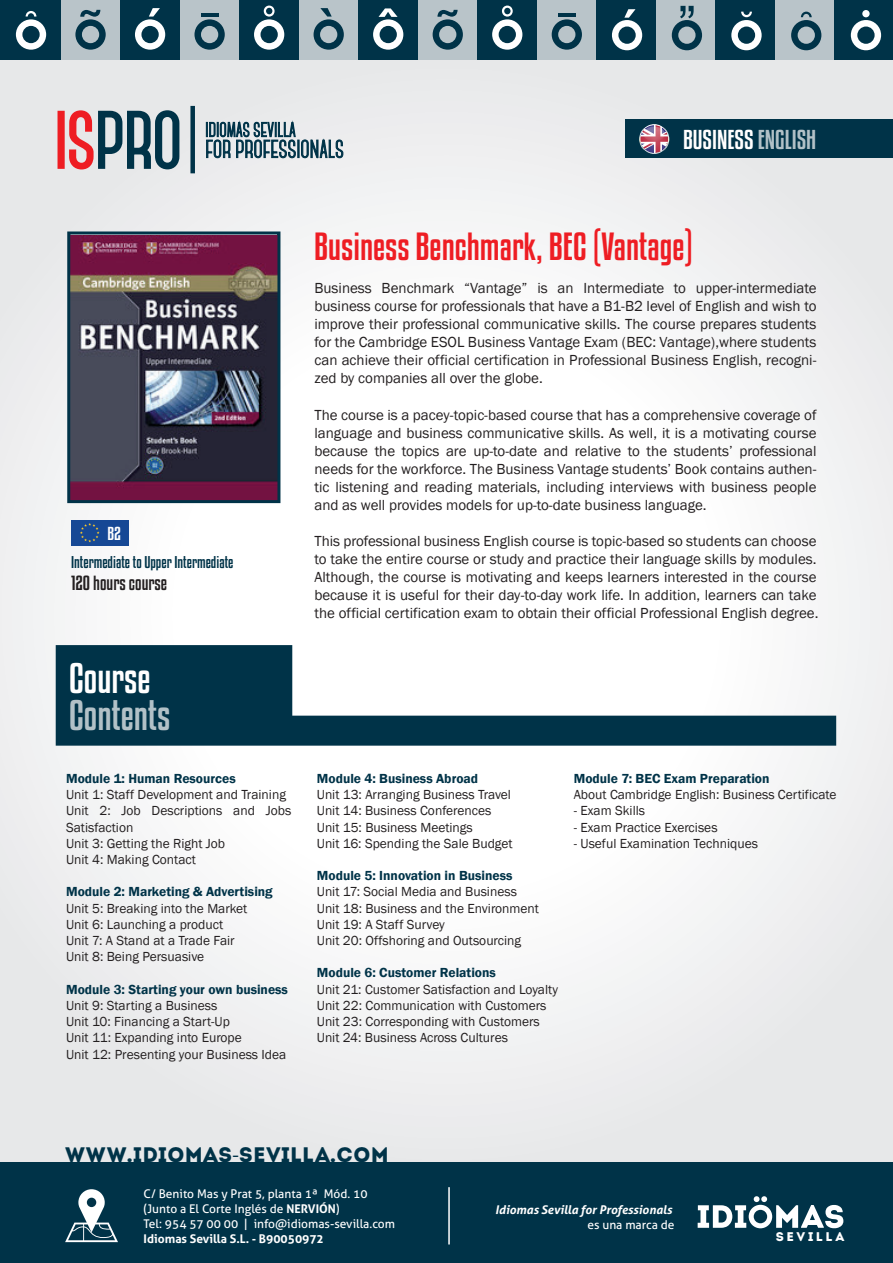
<style>
.page{position:relative;width:893px;height:1263px;background:#fff}
.page>*{position:absolute;margin:0;border:0;box-sizing:border-box;transform-origin:0 0}
.t1{font:37.5px "Kenyan Coffee Rg";color:rgb(255 255 255/.7)}
.t2{font:37.5px "Kenyan Coffee Rg";color:#fff}
.t3{font:34.5px "Kenyan Coffee Rg";color:#ee1d23}
.t4{font:24px "Kenyan Coffee Rg";color:#fff}
.t5{font:21px "Intro";letter-spacing:.015em;color:#003348}
.t6{font:18px "Kenyan Coffee Rg";color:#231f20}
.t7{font:16.5px "Kenyan Coffee Rg";color:#fff}
.t8{font:15px/18px "Franklin Gothic";color:#231f20;text-align:justify}
.t9{font:15px "Kenyan Coffee Rg";color:#003348}
.t10{font:13.5px/16.2px "Franklin Gothic";color:#231f20}
.t11{font:600 13.5px "Franklin Gothic";color:#003348}
.t12{font:12.6px "Intro";letter-spacing:.21em;color:#fff}
.t13{font:12px/15px "Aller";color:#fff}
.t14{font:italic 700 12px "Aller";color:#fff}
.t15{font:700 12px "Aller";color:#fff}
.s1{color:rgb(255 255 255/.7)}
.s2{font-family:"Myriad Pro"}
.s3{font-weight:700}
</style>
<div class="page">
<div style="left:0;top:0;width:893px;height:1239px;background:linear-gradient(to right,#f3f3f4,#f4f4f5)"></div>
<div style="left:239px;top:0;width:60px;height:60px;background:#003348"></div>
<div style="left:299px;top:0;width:59px;height:60px;background:#b9c4c9"></div>
<div style="left:358px;top:0;width:60px;height:60px;background:#003348"></div>
<svg style="left:373px;top:8px;width:30px;height:42px"></svg>
<div style="left:418px;top:0;width:59px;height:60px;background:#b9c4c9"></div>
<svg style="left:433px;top:10px;width:30px;height:40px"></svg>
<div style="left:477px;top:0;width:60px;height:60px;background:#003348"></div>
<svg style="left:492px;top:6px;width:30px;height:44px"></svg>
<div style="left:537px;top:0;width:60px;height:60px;background:#b9c4c9"></div>
<svg style="left:552px;top:19px;width:30px;height:31px"></svg>
<hr style="left:558px;top:13px;width:17px;height:3px;background:#003348">
<div style="left:597px;top:0;width:59px;height:60px;background:#003348"></div>
<div style="left:656px;top:0;width:60px;height:60px;background:#b9c4c9"></div>
<div style="left:716px;top:0;width:59px;height:60px;background:#003348"></div>
<div style="left:775px;top:0;width:60px;height:60px;background:#b9c4c9"></div>
<div style="left:835px;top:0;width:58px;height:60px;background:#003348"></div>
<svg style="left:731px;top:12px;width:31px;height:38px"></svg>
<svg style="left:612px;top:9px;width:30px;height:41px"></svg>
<svg style="left:672px;top:6px;width:30px;height:44px"></svg>
<svg style="left:791px;top:12px;width:30px;height:38px"></svg>
<svg style="left:851px;top:20px;width:30px;height:30px"></svg>
<div style="left:862px;top:10px;width:8px;height:7px;background:#fff;border-radius:50%"></div>
<svg style="left:314px;top:8px;width:30px;height:42px"></svg>
<div style="left:0;top:0;width:61px;height:60px;background:#003348"></div>
<div style="left:61px;top:0;width:59px;height:60px;background:#b9c4c9"></div>
<div style="left:120px;top:0;width:60px;height:60px;background:#003348"></div>
<svg style="left:75px;top:10px;width:31px;height:40px"></svg>
<div style="left:180px;top:0;width:59px;height:60px;background:#b9c4c9"></div>
<svg style="left:194px;top:19px;width:31px;height:31px"></svg>
<svg style="left:254px;top:6px;width:30px;height:44px"></svg>
<hr style="left:201px;top:13px;width:17px;height:3px;background:#003348">
<svg style="left:135px;top:8px;width:30px;height:42px"></svg>
<svg style="left:16px;top:11px;width:30px;height:39px"></svg>
<div style="left:0;top:1162px;width:893px;height:101px;background:#003348"></div>
<div style="left:71px;top:520px;width:57px;height:25px;background:#164895"></div>
<svg style="left:80px;top:523px;width:19px;height:19px"></svg>
<svg style="left:56px;top:645px;width:780px;height:101px"></svg>
<svg style="left:58px;top:111px;width:7px;height:58px"></svg>
<svg style="left:68px;top:109px;width:113px;height:62px;background:#918d96"></svg>
<div style="left:190px;top:106px;width:5px;height:67px;background:#003348"></div>
<svg style="left:206px;top:114px;width:138px;height:47px;background:#a0b0b8"></svg>
<svg style="left:65px;top:1189px;width:53px;height:53px"></svg>
<svg style="left:698px;top:1196px;width:145px;height:32px"></svg>
<hr style="left:448px;top:1187px;width:2px;height:57px;background:#fff">
<img style="left:71px;top:235px;width:205px;height:264px">
<div style="left:67px;top:231px;width:213px;height:272px;border:3px solid #003348"></div>
<div style="left:625px;top:120px;width:268px;height:38px;background:#003348"></div>
<svg style="left:639px;top:124px;width:31px;height:30px"></svg>
<h3 class="t4" style="left:683px;top:125px;width:135px">BUSINESS <span class="s1">ENGLISH</span></h3>
<p class="t7" style="left:107px;top:523px;width:15px">B2</p>
<p class="t9" style="left:71px;top:553px;width:164px">Intermediate to Upper Intermediate</p>
<p class="t6" style="left:71px;top:572px;width:98px">120 hours course</p>
<h1 class="t2" style="left:69px;top:655px;width:83px">Course</h1>
<h1 class="t1" style="left:69px;top:693px;width:103px">Contents</h1>
<p class="t11" style="left:66px;top:770px;width:171px">Module 1: Human Resources</p>
<p class="t10" style="left:66px;top:787px;width:227px">Unit 1: Staff Development and Training<br>Unit 2: Job Descriptions and Jobs<br>Satisfaction<br>Unit 3: Getting the Right Job<br>Unit 4: Making Contact</p>
<p class="t11" style="left:66px;top:884px;width:208px">Module 2: Marketing &amp; Advertising</p>
<p class="t10" style="left:66px;top:900px;width:183px">Unit 5: Breaking into the Market<br>Unit 6: Launching a product<br>Unit 7: A Stand at a Trade Fair<br>Unit 8: Being Persuasive</p>
<p class="t11" style="left:66px;top:981px;width:223px">Module 3: Starting your own business</p>
<p class="t10" style="left:66px;top:997px;width:222px">Unit 9: Starting a Business<br>Unit 10: Financing a Start-Up<br>Unit 11: Expanding into Europe<br>Unit 12: Presenting your Business Idea</p>
<h2 class="t3" style="left:314px;top:226px;width:381px">Business Benchmark, BEC (Vantage)</h2>
<p class="t8" style="left:314px;top:280px;width:504px">Business Benchmark “Vantage” is an Intermediate to upper-intermediate business course for professionals that have a B1-B2 level of English and wish to improve their professional communicative skills. The course prepares students for the Cambridge ESOL Business Vantage Exam (BEC: Vantage),where students can achieve their official certification in Professional Business English, recogni&shy;zed by companies all over the globe.</p>
<p class="t8" style="left:314px;top:406px;width:504px">The course is a pacey-topic-based course that has a comprehensive coverage of language and business communicative skills. As well, it is a motivating course because the topics are up-to-date and relative to the students’ professional needs for the workforce. The Business Vantage students’ Book contains authen&shy;tic listening and reading materials, including interviews with business people and as well provides models for up-to-date business language.</p>
<p class="t8" style="left:314px;top:532px;width:506px;text-align:left">This professional business English course is topic-based so students can choose to take the entire course or study and practice their language skills by modules.<br>Although, the course is motivating and keeps learners interested in the course because it is useful for their day-to-day work life. In addition, learners can take the official certification exam to obtain their official Professional English degree.</p>
<p class="t11" style="left:317px;top:770px;width:163px">Module 4: Business Abroad</p>
<p class="t10" style="left:317px;top:787px;width:197px">Unit 13: Arranging Business Travel<br>Unit 14: Business Conferences<br>Unit 15: Business Meetings<br>Unit 16: Spending the Sale Budget</p>
<p class="t11" style="left:317px;top:867px;width:197px">Module 5: Innovation in Business</p>
<p class="t10" style="left:317px;top:884px;width:224px">Unit 17: Social Media and Business<br>Unit 18: Business and the Environment<br>Unit 19: A Staff Survey<br>Unit 20: Offshoring and Outsourcing</p>
<p class="t11" style="left:317px;top:965px;width:181px">Module 6: Customer Relations</p>
<p class="t10" style="left:317px;top:981px;width:243px">Unit 21: Customer Satisfaction and Loyalty Unit 22: Communication with Customers Unit 23: Corresponding with Customers Unit 24: Business Across Cultures</p>
<p class="t11" style="left:574px;top:770px;width:197px">Module 7: BEC Exam Preparation</p>
<p class="t10" style="left:574px;top:787px;width:264px">About Cambridge English: Business Certificate</p>
<p class="t10" style="left:574px;top:803px;width:73px">- Exam Skills</p>
<p class="t10" style="left:574px;top:819px;width:145px">- Exam Practice Exercises</p>
<p class="t10" style="left:574px;top:835px;width:186px">- Useful Examination Techniques</p>
<h3 class="t5" style="left:65px;top:1142px;width:325px">WWW.IDIOMAS<span class="s2">-</span>SEVILLA.COM</h3>
<p class="t13" style="left:144px;top:1186px;width:253px">C/ Benito Mas y Prat 5, planta 1ª Mód. 10 (Junto a El Corte Inglés de <span class="s3">NERVIÓN</span>)<br>Tel: 954 57 00 00 | info@idiomas-sevilla.com</p>
<p class="t15" style="left:144px;top:1231px;width:182px">Idiomas Sevilla S.L. - B90050972</p>
<p class="t12" style="left:776px;top:1229px;width:70px">SEVILLA</p>
<p class="t14" style="left:495px;top:1202px;width:178px">Idiomas Sevilla for Professionals</p>
<p class="t13" style="left:587px;top:1217px;width:89px">es una marca de</p>
</div>
